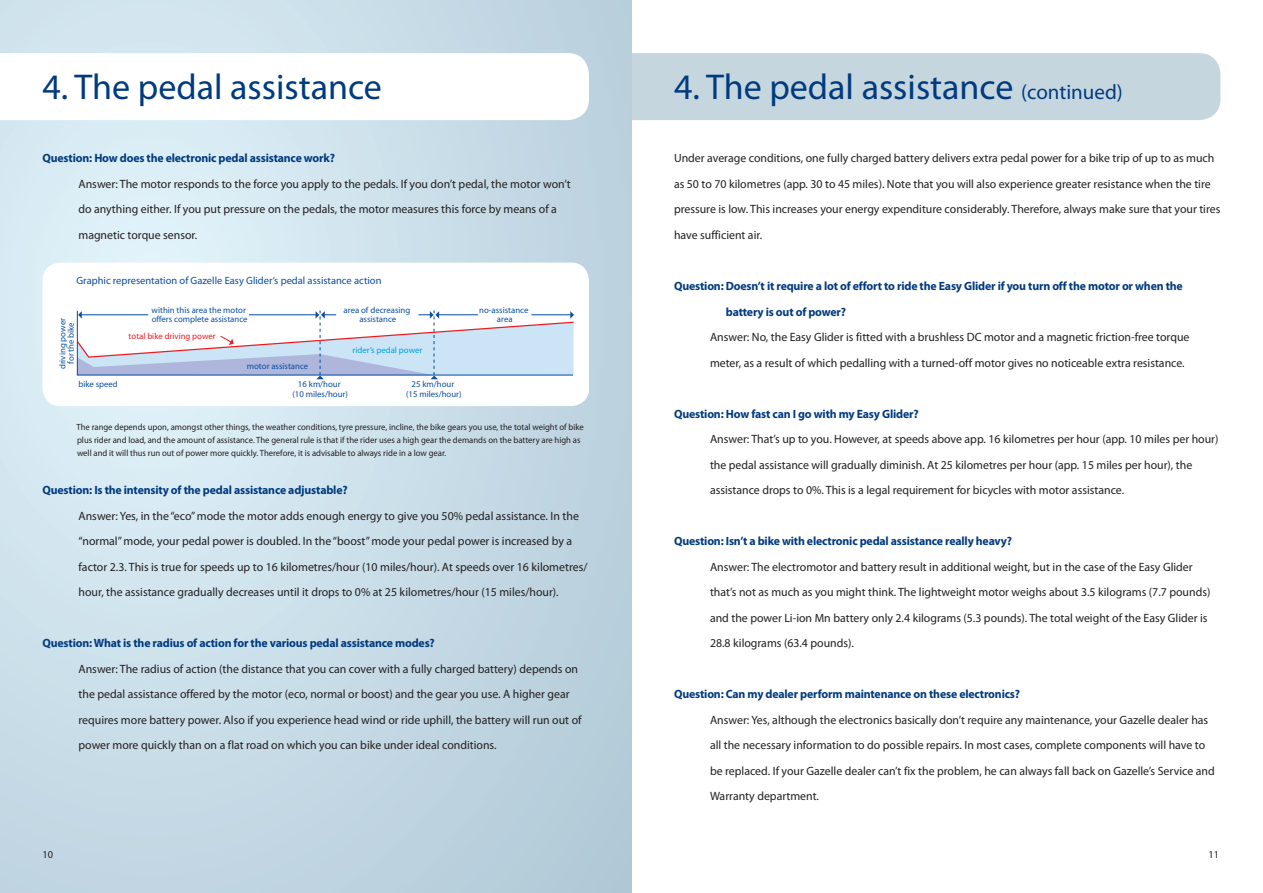
<style>
.page{position:relative;width:1263px;height:893px;background:#fff}
.page>*{position:absolute;margin:0;border:0;box-sizing:border-box;transform-origin:0 0}
.t1{font:36px "Myriad Pro";color:#013b7f}
.t2{font:12px/25.5px "Myriad Pro";color:#231f20}
.t3{font:700 12px/25.5px "Myriad Pro";letter-spacing:-.015em;color:#013b7f}
.t4{font:10.5px "Myriad Pro";color:#0a4fa2}
.t5{font:10.5px "Myriad Pro";color:#231f20}
.t6{font:9px/12.8px "Myriad Pro";color:#231f20;scale:.96 1}
.t7{font:8.7px/9.3px "Officina Sans";color:#0a4fa2;text-align:center}
.t8{font:8.7px "Officina Sans";color:#ee1d23}
.t9{font:700 8.7px "Officina Sans";color:#009fdf}
.t10{font:700 8.7px "Officina Sans";color:#0a4fa2}
.s1{font-size:21px}
</style>
<div class="page">
<div style="left:611px;top:53px;width:609px;height:67px;background:#c5d6df;border-radius:21px"></div>
<svg style="left:0;top:0;width:631px;height:893px;background:#c9dde8"></svg>
<svg style="left:0;top:53px;width:589px;height:67px"></svg>
<div style="left:43px;top:263px;width:546px;height:143px;background:#fff;border-radius:18px"></div>
<div style="left:49px;top:297px;width:540px;height:96px;background:#fff"></div>
<svg style="left:76px;top:310px;width:498px;height:69px"></svg>
<hr style="left:531px;top:314px;width:40px;height:1px;background:#0a4fa2">
<h1 class="t1" style="left:43px;top:67px;width:341px">4. The pedal assistance</h1>
<p class="t3" style="left:43px;top:146px;width:294px">Question: How does the electronic pedal assistance work?</p>
<p class="t2" style="left:79px;top:171px;width:494px">Answer: The motor responds to the force you apply to the pedals. If you don’t pedal, the motor won’t do anything either. If you put pressure on the pedals, the motor measures this force by means of a magnetic torque sensor.</p>
<p class="t4" style="left:77px;top:275px;width:306px">Graphic representation of Gazelle Easy Glider’s pedal assistance action</p>
<p class="t7" style="left:58px;top:369px;width:53px;line-height:8.4px;rotate:-90deg">driving power for the bike</p>
<p class="t7" style="left:152px;top:306px;width:97px;text-align:left">within this area the motor offers complete assistance</p>
<p class="t7" style="left:344px;top:306px;width:68px">area of decreasing assistance</p>
<p class="t7" style="left:479px;top:306px;width:51px">no-assistance area</p>
<p class="t8" style="left:129px;top:331px;width:89px">total bike driving power</p>
<p class="t10" style="left:247px;top:361px;width:63px">motor assistance</p>
<p class="t9" style="left:353px;top:345px;width:71px">rider’s pedal power</p>
<p class="t7" style="left:78px;top:379px;width:41px">bike speed</p>
<p class="t7" style="left:292px;top:379px;width:57px;line-height:10.5px">16 km/hour (10 miles/hour)</p>
<p class="t7" style="left:406px;top:379px;width:57px;line-height:10.5px">25 km/hour (15 miles/hour)</p>
<p class="t6" style="left:77px;top:421px;width:530px">The range depends upon, amongst other things, the weather conditions, tyre pressure, incline, the bike gears you use, the total weight of bike plus rider and load, and the amount of assistance. The general rule is that if the rider uses a high gear the demands on the battery are high as well and it will thus run out of power more quickly. Therefore, it is advisable to always ride in a low gear.</p>
<p class="t3" style="left:43px;top:477px;width:307px">Question: Is the intensity of the pedal assistance adjustable?</p>
<p class="t2" style="left:79px;top:503px;width:510px">Answer: Yes, in the “eco” mode the motor adds enough energy to give you 50% pedal assistance. In the “normal” mode, your pedal power is doubled. In the “boost” mode your pedal power is increased by a factor 2.3. This is true for speeds up to 16 kilometres/hour (10 miles/hour). At speeds over 16 kilometres/ hour, the assistance gradually decreases until it drops to 0% at 25 kilometres/hour (15 miles/hour).</p>
<p class="t3" style="left:43px;top:631px;width:394px">Question: What is the radius of action for the various pedal assistance modes?</p>
<p class="t2" style="left:79px;top:656px;width:505px">Answer: The radius of action (the distance that you can cover with a fully charged battery) depends on the pedal assistance offered by the motor (eco, normal or boost) and the gear you use. A higher gear requires more battery power. Also if you experience head wind or ride uphill, the battery will run out of power more quickly than on a flat road on which you can bike under ideal conditions.</p>
<h1 class="t1" style="left:674px;top:67px;width:450px">4. The pedal assistance <span class="s1">(continued)</span></h1>
<p class="t2" style="left:674px;top:146px;width:548px">Under average conditions, one fully charged battery delivers extra pedal power for a bike trip of up to as much as 50 to 70 kilometres (app. 30 to 45 miles). Note that you will also experience greater resistance when the tire pressure is low. This increases your energy expenditure considerably. Therefore, always make sure that your tires have sufficient air.</p>
<p class="t3" style="left:726px;top:273px;width:458px;text-indent:-52px">Question: Doesn’t it require a lot of effort to ride the Easy Glider if you turn off the motor or when the battery is out of power?</p>
<p class="t2" style="left:710px;top:324px;width:481px">Answer: No, the Easy Glider is fitted with a brushless DC motor and a magnetic friction-free torque meter, as a result of which pedalling with a turned-off motor gives no noticeable extra resistance.</p>
<p class="t3" style="left:674px;top:401px;width:246px">Question: How fast can I go with my Easy Glider?</p>
<p class="t2" style="left:710px;top:427px;width:510px">Answer: That’s up to you. However, at speeds above app. 16 kilometres per hour (app. 10 miles per hour) the pedal assistance will gradually diminish. At 25 kilometres per hour (app. 15 miles per hour), the assistance drops to 0%. This is a legal requirement for bicycles with motor assistance.</p>
<p class="t3" style="left:674px;top:528px;width:340px">Question: Isn’t a bike with electronic pedal assistance really heavy?</p>
<p class="t2" style="left:710px;top:554px;width:502px">Answer: The electromotor and battery result in additional weight, but in the case of the Easy Glider that’s not as much as you might think. The lightweight motor weighs about 3.5 kilograms (7.7 pounds) and the power Li-ion Mn battery only 2.4 kilograms (5.3 pounds). The total weight of the Easy Glider is 28.8 kilograms (63.4 pounds).</p>
<p class="t3" style="left:674px;top:682px;width:348px">Question: Can my dealer perform maintenance on these electronics?</p>
<p class="t2" style="left:710px;top:707px;width:506px">Answer: Yes, although the electronics basically don’t require any maintenance, your Gazelle dealer has all the necessary information to do possible repairs. In most cases, complete components will have to be replaced. If your Gazelle dealer can’t fix the problem, he can always fall back on Gazelle’s Service and Warranty department.</p>
<p class="t5" style="left:43px;top:849px;width:12px">10</p>
<p class="t5" style="left:1208px;top:849px;width:12px">11</p>
</div>
